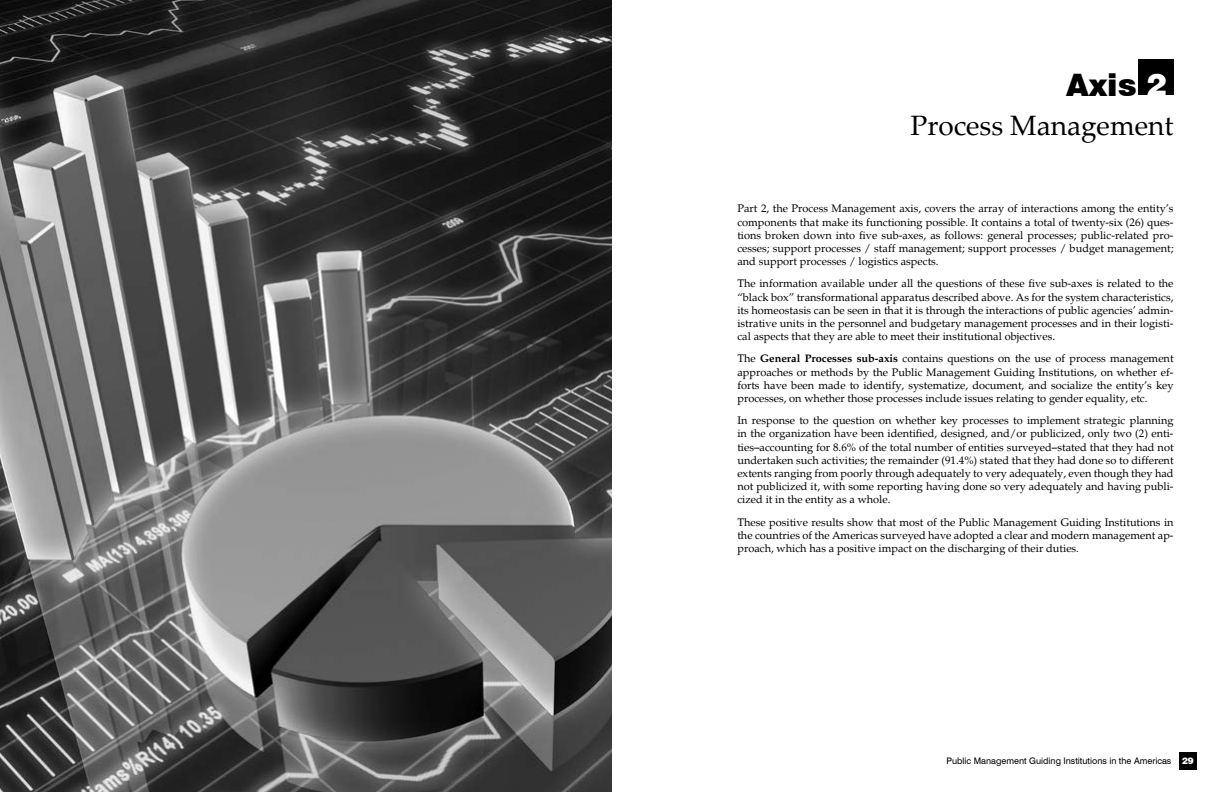
<style>
.page{position:relative;width:1224px;height:792px;background:#fff}
.page>*{position:absolute;margin:0;border:0;box-sizing:border-box;transform-origin:0 0}
.t1{font:900 31px "Swiss 721 BT";color:#000}
.t2{font:28px "Palatino Linotype";color:#000}
.t3{font:11px/13.2px "Palatino";color:#000;text-align:justify}
.t4{font:9px "Swiss 721 BT";color:#000}
.s1{color:#fff}
.s2{font-weight:700}
.s3{font-weight:900;color:#fff}
</style>
<div class="page">
<div style="left:1179px;top:752px;width:18px;height:18px;background:#000"></div>
<div style="left:1138px;top:59px;width:36px;height:36px;background:#000"></div>
<img style="left:0;top:0;width:612px;height:792px">
<h1 class="t1" style="left:1066px;top:66px;width:103px">Axis <span class="s1">2</span></h1>
<h2 class="t2" style="left:910px;top:105px;width:265px">Process Management</h2>
<p class="t3" style="left:737px;top:202px;width:438px">Part 2, the Process Management axis, covers the array of interactions among the entity’s components that make its functioning possible. It contains a total of twenty-six (26) ques&shy;tions broken down into five sub-axes, as follows: general processes; public-related pro&shy;cesses; support processes / staff management; support processes / budget management; and support processes / logistics aspects.</p>
<p class="t3" style="left:737px;top:277px;width:438px">The information available under all the questions of these five sub-axes is related to the “black box” transformational apparatus described above. As for the system characteristics, its homeostasis can be seen in that it is through the interactions of public agencies’ admin&shy;istrative units in the personnel and budgetary management processes and in their logisti&shy;cal aspects that they are able to meet their institutional objectives.</p>
<p class="t3" style="left:737px;top:352px;width:438px">The <span class="s2">General Processes sub-axis</span> contains questions on the use of process management approaches or methods by the Public Management Guiding Institutions, on whether ef&shy;forts have been made to identify, systematize, document, and socialize the entity’s key processes, on whether those processes include issues relating to gender equality, etc.</p>
<p class="t3" style="left:737px;top:414px;width:438px">In response to the question on whether key processes to implement strategic planning in the organization have been identified, designed, and/or publicized, only two (2) enti&shy;ties–accounting for 8.6% of the total number of entities surveyed–stated that they had not undertaken such activities; the remainder (91.4%) stated that they had done so to different extents ranging from poorly through adequately to very adequately, even though they had not publicized it, with some reporting having done so very adequately and having publi&shy;cized it in the entity as a whole.</p>
<p class="t3" style="left:737px;top:516px;width:438px">These positive results show that most of the Public Management Guiding Institutions in the countries of the Americas surveyed have adopted a clear and modern management ap&shy;proach, which has a positive impact on the discharging of their duties.</p>
<p class="t4" style="left:946px;top:756px;width:249px">Public Management Guiding Institutions in the Americas <span class="s3">29</span></p>
</div>
